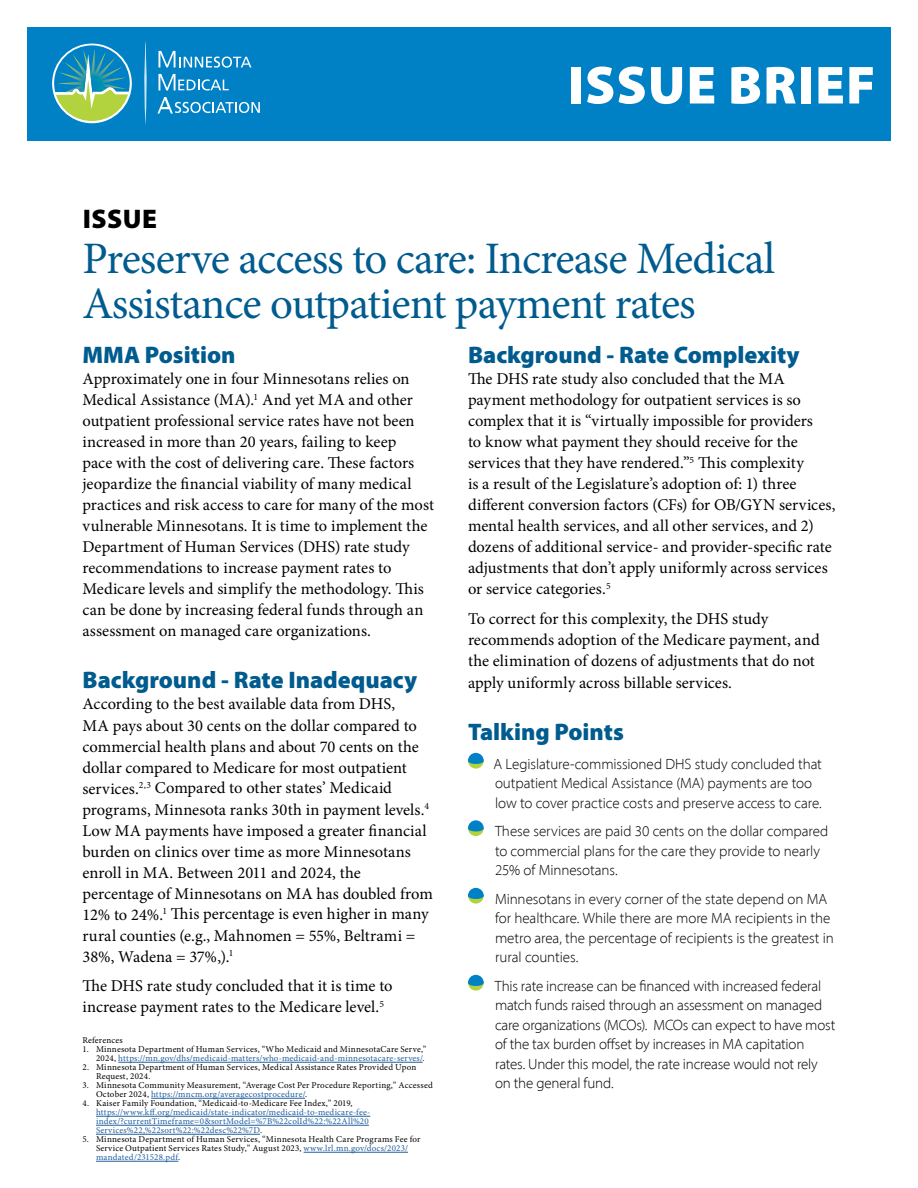
<style>
.page{position:relative;width:918px;height:1188px;background:#fff}
.page>*{position:absolute;margin:0;border:0;box-sizing:border-box;transform-origin:0 0}
.t1{font:900 54px "Myriad Pro";letter-spacing:.02em;color:#fff}
.t2{font:45px/45px "Minion Pro";letter-spacing:-.02em;color:#005b8e}
.t3{font:900 27px "Myriad Pro";letter-spacing:.02em;color:#000}
.t4{font:900 24px "Myriad Pro";color:#005b8e}
.t5{font:16.5px/21px "Minion Pro";color:#000}
.t6{font:300 15px/19.5px "Myriad Pro";letter-spacing:-.005em;color:#000}
.t7{font:9px/9px "Minion Pro";letter-spacing:.025em;color:#000}
.t8{font:9px/9px "Minion Pro";letter-spacing:.025em;color:#215e9e}
.s1{color:#215e9e}
.s2{color:#000}
</style>
<div class="page">
<div style="left:27px;top:27px;width:864px;height:113px;background:#0081c6"></div>
<svg style="left:144px;top:41px;width:3px;height:84px"></svg>
<svg style="left:158px;top:51px;width:93px;height:17px"></svg>
<svg style="left:157px;top:97px;width:103px;height:17px"></svg>
<svg style="left:158px;top:74px;width:71px;height:17px"></svg>
<svg style="left:54px;top:45px;width:76px;height:76px"></svg>
<svg style="left:468px;top:753px;width:16px;height:16px"></svg>
<svg style="left:468px;top:820px;width:16px;height:16px"></svg>
<svg style="left:468px;top:888px;width:16px;height:16px"></svg>
<svg style="left:468px;top:975px;width:16px;height:16px"></svg>
<hr style="left:118px;top:1062px;width:305px;height:1px;background:#215e9e">
<hr style="left:151px;top:1098px;width:154px;height:1px;background:#215e9e">
<hr style="left:96px;top:1116px;width:274px;height:1px;background:#215e9e">
<hr style="left:96px;top:1125px;width:273px;height:1px;background:#215e9e">
<hr style="left:96px;top:1134px;width:164px;height:1px;background:#215e9e">
<hr style="left:304px;top:1152px;width:104px;height:1px;background:#215e9e">
<hr style="left:96px;top:1161px;width:82px;height:1px;background:#215e9e">
<h1 class="t1" style="left:567px;top:49px;width:310px">ISSUE BRIEF</h1>
<h3 class="t3" style="left:83px;top:201px;width:76px">ISSUE</h3>
<h2 class="t2" style="left:82px;top:236px;width:694px">Preserve access to care: Increase Medical<br>Assistance outpatient payment rates</h2>
<h3 class="t4" style="left:82px;top:339px;width:155px">MMA Position</h3>
<p class="t5" style="left:82px;top:368px;width:353px">Approximately one in four Minnesotans relies on Medical Assistance (MA).<sup>1</sup> And yet MA and other outpatient professional service rates have not been increased in more than 20 years, failing to keep<br>pace with the cost of delivering care. These factors jeopardize the financial viability of many medical practices and risk access to care for many of the most vulnerable Minnesotans. It is time to implement the Department of Human Services (DHS) rate study recommendations to increase payment rates to Medicare levels and simplify the methodology. This can be done by increasing federal funds through an assessment on managed care organizations.</p>
<h3 class="t4" style="left:82px;top:664px;width:336px">Background - Rate Inadequacy</h3>
<p class="t5" style="left:82px;top:694px;width:352px">According to the best available data from DHS,<br>MA pays about 30 cents on the dollar compared to commercial health plans and about 70 cents on the dollar compared to Medicare for most outpatient services.<sup>2,3</sup> Compared to other states’ Medicaid programs, Minnesota ranks 30th in payment levels.<sup>4<br></sup>Low MA payments have imposed a greater financial burden on clinics over time as more Minnesotans enroll in MA. Between 2011 and 2024, the percentage of Minnesotans on MA has doubled from 12% to 24%.<sup>1</sup> This percentage is even higher in many rural counties (e.g., Mahnomen = 55%, Beltrami = 38%, Wadena = 37%,).<sup>1</sup></p>
<p class="t5" style="left:83px;top:976px;width:312px">The DHS rate study concluded that it is time to increase payment rates to the Medicare level.<sup>5</sup></p>
<p class="t7" style="left:82px;top:1036px;width:42px">References</p>
<p class="t7" style="left:82px;top:1045px;width:346px;text-align:right">1. Minnesota Department of Human Services, “Who Medicaid and MinnesotaCare Serve,”<br>2024, <span class="s1">https://mn.gov/dhs/medicaid-matters/who-medicaid-and-minnesotacare-serves/</span>.</p>
<p class="t7" style="left:96px;top:1063px;width:322px;text-indent:-14px">2. Minnesota Department of Human Services, Medical Assistance Rates Provided Upon<br>Request, 2024.</p>
<p class="t7" style="left:96px;top:1081px;width:338px;text-indent:-14px">3. Minnesota Community Measurement, “Average Cost Per Procedure Reporting,” Accessed<br>October 2024, <span class="s1">https://mncm.org/averagecostprocedure/</span>.</p>
<p class="t7" style="left:82px;top:1099px;width:272px">4. Kaiser Family Foundation, “Medicaid-to-Medicare Fee Index,” 2019,</p>
<p class="t8" style="left:96px;top:1108px;width:276px">https://www.kff.org/medicaid/state-indicator/medicaid-to-medicare-fee&shy;index/?currentTimeframe=0&amp;sortModel=%7B%22colId%22:%22All%20<br>Services%22,%22sort%22:%22desc%22%7D<span class="s2">.</span></p>
<p class="t7" style="left:96px;top:1135px;width:326px;text-indent:-14px">5. Minnesota Department of Human Services, “Minnesota Health Care Programs Fee for<br>Service Outpatient Services Rates Study,” August 2023, <span class="s1">www.lrl.mn.gov/docs/2023/ mandated/231528.pdf</span>.</p>
<h3 class="t4" style="left:468px;top:339px;width:333px">Background - Rate Complexity</h3>
<p class="t5" style="left:468px;top:368px;width:369px">The DHS rate study also concluded that the MA payment methodology for outpatient services is so complex that it is “virtually impossible for providers<br>to know what payment they should receive for the services that they have rendered.”<sup>5</sup> This complexity<br>is a result of the Legislature’s adoption of: 1) three different conversion factors (CFs) for OB/GYN services, mental health services, and all other services, and 2) dozens of additional service- and provider-specific rate adjustments that don’t apply uniformly across services or service categories.<sup>5</sup></p>
<p class="t5" style="left:468px;top:608px;width:353px">To correct for this complexity, the DHS study recommends adoption of the Medicare payment, and the elimination of dozens of adjustments that do not apply uniformly across billable services.</p>
<h3 class="t4" style="left:468px;top:716px;width:157px">Talking Points</h3>
<p class="t6" style="left:494px;top:754px;width:330px">A Legislature-commissioned DHS study concluded that outpatient Medical Assistance (MA) payments are too low to cover practice costs and preserve access to care.</p>
<p class="t6" style="left:495px;top:821px;width:335px">These services are paid 30 cents on the dollar compared to commercial plans for the care they provide to nearly<br>25% of Minnesotans.</p>
<p class="t6" style="left:495px;top:889px;width:340px">Minnesotans in every corner of the state depend on MA for healthcare. While there are more MA recipients in the metro area, the percentage of recipients is the greatest in rural counties.</p>
<p class="t6" style="left:495px;top:976px;width:342px">This rate increase can be financed with increased federal match funds raised through an assessment on managed care organizations (MCOs). MCOs can expect to have most of the tax burden offset by increases in MA capitation rates. Under this model, the rate increase would not rely on the general fund.</p>
</div>
